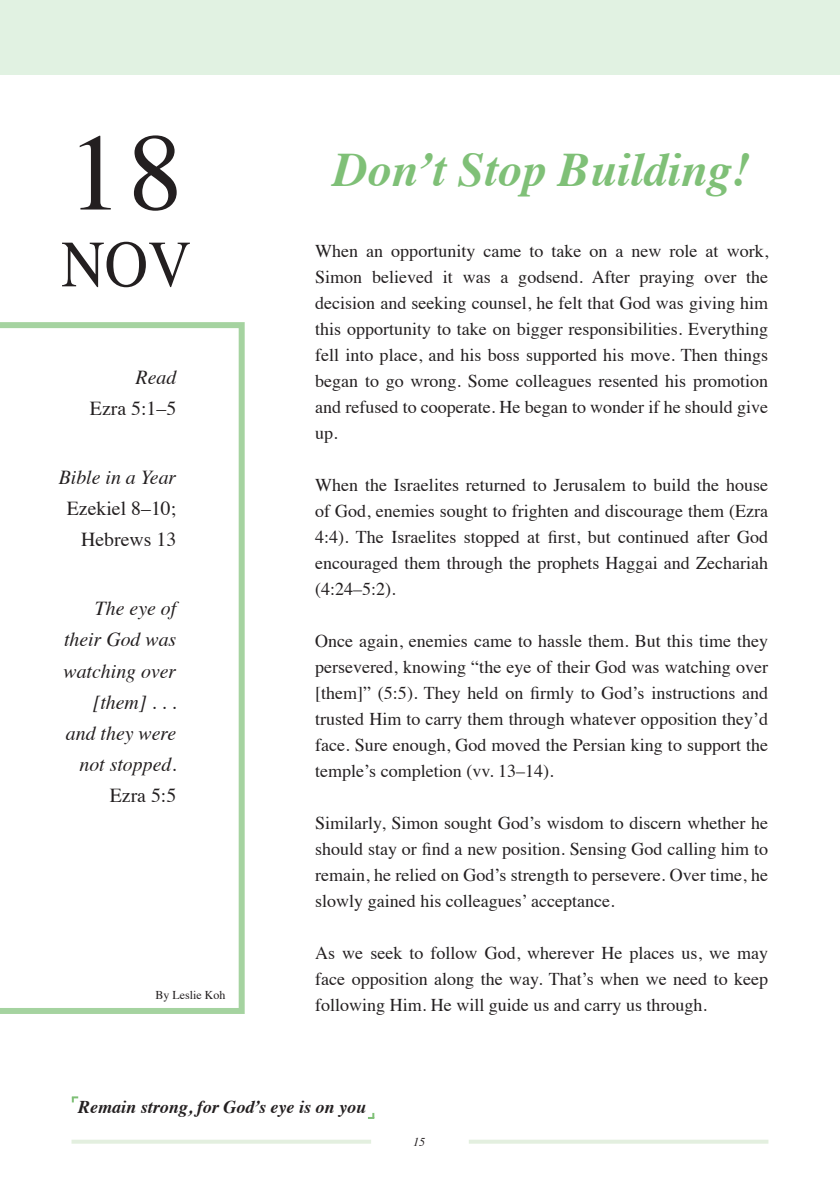
<style>
.page{position:relative;width:840px;height:1191px;background:#fff}
.page>*{position:absolute;margin:0;border:0;box-sizing:border-box;transform-origin:0 0}
.t1{font:110px "Times";color:#231f20}
.t2{font:66px "Times";color:#231f20;scale:.91 1}
.t3{font:italic 700 48px "Times";color:#7fc077}
.t4{font:italic 19.8px/31px "Times";color:#231f20;text-align:right}
.t5{font:19.8px/31px "Times";color:#231f20;text-align:right}
.t6{font:18px/26px "Times";color:#231f20;text-align:justify}
.t7{font:italic 700 18px "Times";color:#231f20}
.t8{font:12px "Times";color:#231f20}
.t9{font:italic 12px "Times";color:#231f20}
</style>
<div class="page">
<svg style="left:0;top:322px;width:244px;height:692px"></svg>
<svg style="left:368px;top:1113px;width:6px;height:6px"></svg>
<svg style="left:72px;top:1096px;width:6px;height:6px"></svg>
<div style="left:0;top:0;width:839px;height:74px;background:#e1f2e2"></div>
<svg style="left:469px;top:1140px;width:299px;height:3px"></svg>
<svg style="left:71px;top:1140px;width:300px;height:3px"></svg>
<h1 class="t1" style="left:67px;top:70px;width:117px">18</h1>
<h2 class="t2" style="left:61px;top:202px;width:144px">NOV</h2>
<p class="t4" style="left:135px;top:360px;width:42px">Read</p>
<p class="t5" style="left:90px;top:391px;width:88px">Ezra 5:1–5</p>
<p class="t4" style="left:59px;top:460px;width:119px">Bible in a Year</p>
<p class="t5" style="left:67px;top:491px;width:111px">Ezekiel 8–10;<br>Hebrews 13</p>
<p class="t4" style="left:63px;top:592px;width:114px">The eye of their God was watching over [them] . . . and they were not stopped.</p>
<p class="t5" style="left:110px;top:778px;width:68px">Ezra 5:5</p>
<p class="t8" style="left:155px;top:983px;width:71px">By Leslie Koh</p>
<h3 class="t3" style="left:332px;top:125px;width:419px">Don’t Stop Building!</h3>
<p class="t6" style="left:315px;top:236px;width:454px">When an opportunity came to take on a new role at work, Simon believed it was a godsend. After praying over the decision and seeking counsel, he felt that God was giving him this opportunity to take on bigger responsibilities. Everything fell into place, and his boss supported his move. Then things began to go wrong. Some colleagues resented his promotion and refused to cooperate. He began to wonder if he should give up.</p>
<p class="t6" style="left:315px;top:470px;width:454px">When the Israelites returned to Jerusalem to build the house of God, enemies sought to frighten and discourage them (Ezra 4:4). The Israelites stopped at first, but continued after God encouraged them through the prophets Haggai and Zechariah (4:24–5:2).</p>
<p class="t6" style="left:315px;top:626px;width:454px">Once again, enemies came to hassle them. But this time they persevered, knowing “the eye of their God was watching over [them]” (5:5). They held on firmly to God’s instructions and trusted Him to carry them through whatever opposition they’d face. Sure enough, God moved the Persian king to support the temple’s completion (vv. 13–14).</p>
<p class="t6" style="left:315px;top:808px;width:454px">Similarly, Simon sought God’s wisdom to discern whether he should stay or find a new position. Sensing God calling him to remain, he relied on God’s strength to persevere. Over time, he slowly gained his colleagues’ acceptance.</p>
<p class="t6" style="left:315px;top:938px;width:454px">As we seek to follow God, wherever He places us, we may face opposition along the way. That’s when we need to keep following Him. He will guide us and carry us through.</p>
<p class="t7" style="left:78px;top:1090px;width:289px">Remain strong, for God’s eye is on you</p>
<p class="t9" style="left:413px;top:1131px;width:13px">15</p>
</div>
